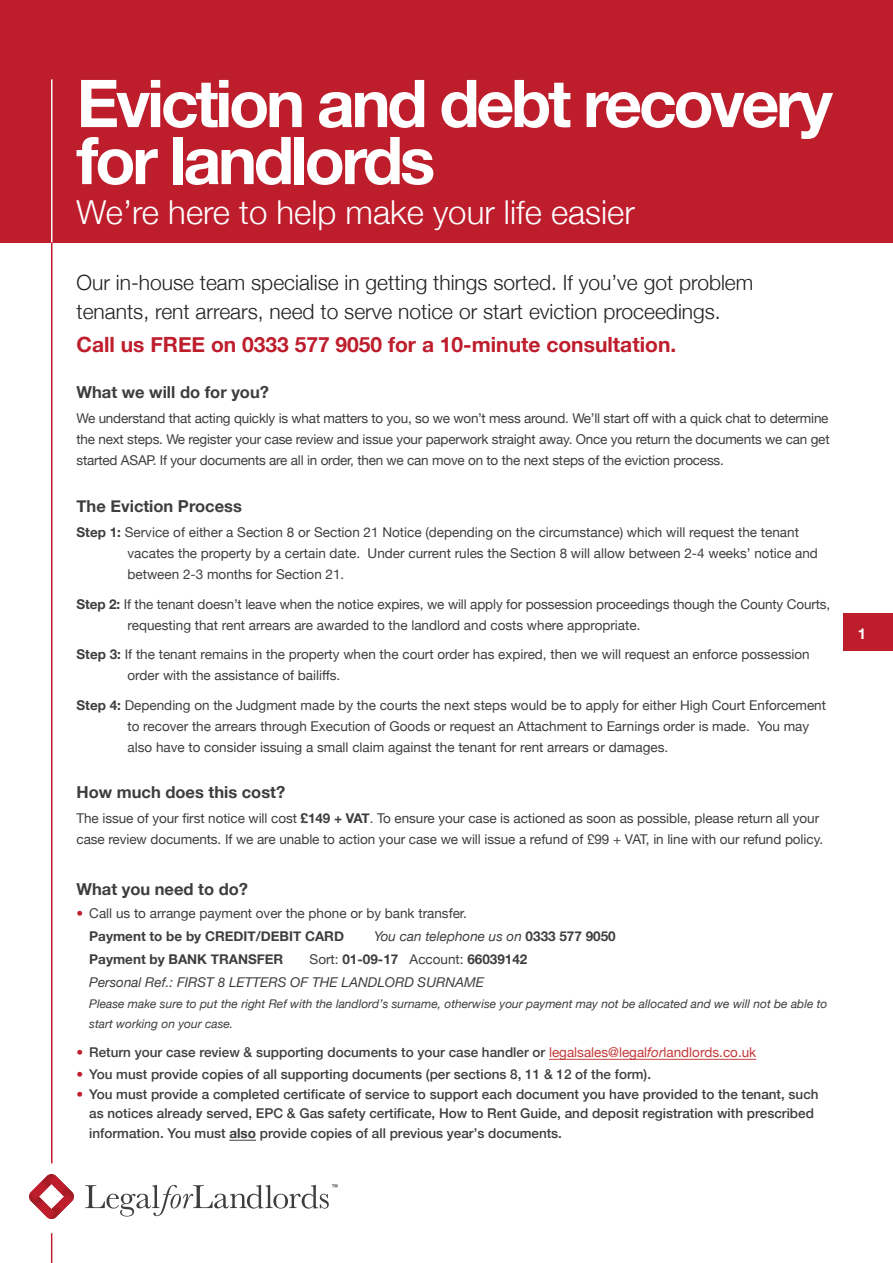
<style>
.page{position:relative;width:893px;height:1263px;background:#fff}
.page>*{position:absolute;margin:0;border:0;box-sizing:border-box;transform-origin:0 0}
.t1{font:700 66px/57px "Helvetica Neue";letter-spacing:-.05em;color:#fff}
.t2{font:300 33px "Helvetica Neue";color:#fff}
.t3{font:300 21px/28.5px "Helvetica Neue";color:#231f20}
.t4{font:700 21px "Helvetica Neue";color:#be1d2c}
.t5{font:700 16.5px "Helvetica Neue";color:#3e3e3f}
.t6{font:700 15px "Helvetica Neue";color:#fff}
.Body{font:13.5px/21px "Helvetica Neue";color:#3e3e3f}
.t7{font:500 13.5px/19.5px "Helvetica Neue";color:#3e3e3f}
.t8{font:italic 13.5px/23px "Helvetica Neue";color:#3e3e3f}
.t9{font:700 13.5px "Helvetica Neue";color:#3e3e3f}
.t10{font:italic 12px/20.4px "Helvetica Neue";color:#3e3e3f}
.s1{font-weight:700}
.s2{font-weight:500;color:#be1d2c}
.s3{font-weight:700;font-style:normal}
.s4{font-style:normal}
.s5{color:#be1d2c}
.s6{font-weight:400;color:#c43938}
.s7{font-weight:400;font-style:italic;color:#c43938}
</style>
<div class="page">
<div style="left:843px;top:613px;width:50px;height:38px;background:#be1d2c"></div>
<hr style="left:51px;top:49px;width:2px;height:1114px;background:#be1f2e">
<svg style="left:29px;top:1174px;width:45px;height:45px"></svg>
<svg style="left:85px;top:1184px;width:252px;height:32px"></svg>
<hr style="left:51px;top:1233px;width:1px;height:30px;background:#be1d2c">
<div style="left:0;top:0;width:893px;height:242px;background:#be1d2c"></div>
<hr style="left:51px;top:79px;width:2px;height:163px;background:#fff">
<hr style="left:549px;top:1059px;width:207px;height:1px;background:#c43938">
<svg style="left:229px;top:1140px;width:27px;height:1px"></svg>
<p class="t1" style="left:77px;top:77px;width:758px">Eviction and debt recovery for landlords</p>
<p class="t2" style="left:77px;top:185px;width:560px">We’re here to help make your life easier</p>
<p class="t3" style="left:77px;top:267px;width:678px">Our in-house team specialise in getting things sorted. If you’ve got problem tenants, rent arrears, need to serve notice or start eviction proceedings.</p>
<p class="t4" style="left:77px;top:328px;width:601px">Call us FREE on 0333 577 9050 for a 10-minute consultation.</p>
<p class="t5" style="left:77px;top:379px;width:194px">What we will do for you?</p>
<p class="Body" style="left:77px;top:409px;width:754px;text-align:justify">We understand that acting quickly is what matters to you, so we won’t mess around. We’ll start off with a quick chat to determine the next steps. We register your case review and issue your paperwork straight away. Once you return the documents we can get started ASAP. If your documents are all in order, then we can move on to the next steps of the eviction process.</p>
<p class="t5" style="left:77px;top:493px;width:167px">The Eviction Process</p>
<p class="Body" style="left:128px;top:523px;width:692px;text-indent:-51px"><span class="s1">Step 1:</span> Service of either a Section 8 or Section 21 Notice (depending on the circumstance) which will request the tenant vacates the property by a certain date. Under current rules the Section 8 will allow between 2-4 weeks’ notice and between 2-3 months for Section 21.</p>
<p class="Body" style="left:128px;top:594px;width:704px;text-indent:-51px"><span class="s1">Step 2:</span> If the tenant doesn’t leave when the notice expires, we will apply for possession proceedings though the County Courts, requesting that rent arrears are awarded to the landlord and costs where appropriate.</p>
<p class="Body" style="left:128px;top:645px;width:684px;text-indent:-51px"><span class="s1">Step 3:</span> If the tenant remains in the property when the court order has expired, then we will request an enforce possession order with the assistance of bailiffs.</p>
<p class="Body" style="left:128px;top:695px;width:700px;text-indent:-51px"><span class="s1">Step 4:</span> Depending on the Judgment made by the courts the next steps would be to apply for either High Court Enforcement to recover the arrears through Execution of Goods or request an Attachment to Earnings order is made. You may also have to consider issuing a small claim against the tenant for rent arrears or damages.</p>
<p class="t5" style="left:77px;top:779px;width:210px">How much does this cost?</p>
<p class="Body" style="left:77px;top:809px;width:748px">The issue of your first notice will cost <span class="s1">£149 + VAT</span>. To ensure your case is actioned as soon as possible, please return all your case review documents. If we are unable to action your case we will issue a refund of £99 + VAT, in line with our refund policy.</p>
<p class="t5" style="left:77px;top:876px;width:173px">What you need to do?</p>
<p class="Body" style="left:89px;top:903px;width:379px;line-height:23px;text-indent:-13px"><span class="s2">•</span> Call us to arrange payment over the phone or by bank transfer.<br><span class="s1">Payment to be by CREDIT/DEBIT CARD</span></p>
<p class="t8" style="left:374px;top:926px;width:243px">You can telephone us on <span class="s3">0333 577 9050</span></p>
<p class="t8" style="left:89px;top:948px;width:440px;text-indent:220px"><span class="s4">Sort:</span> <span class="s3">01-09-17</span> <span class="s4">Account:</span> <span class="s3">66039142<br></span>Personal Ref.: FIRST 8 LETTERS OF THE LANDLORD SURNAME</p>
<p class="t10" style="left:89px;top:994px;width:740px">Please make sure to put the right Ref with the landlord’s surname, otherwise your payment may not be allocated and we will not be able to start working on your case.</p>
<p class="t7" style="left:77px;top:1041px;width:681px"><span class="s5">•</span> Return your case review &amp; supporting documents to your case handler or <span class="s6">legalsales@legal</span><span class="s7">for</span><span class="s6">landlords.co.uk</span></p>
<p class="t7" style="left:77px;top:1064px;width:576px"><span class="s5">•</span> You must provide copies of all supporting documents (per sections 8, 11 &amp; 12 of the form).</p>
<p class="t7" style="left:89px;top:1083px;width:731px;text-indent:-13px"><span class="s5">•</span> You must provide a completed certificate of service to support each document you have provided to the tenant, such as notices already served, EPC &amp; Gas safety certificate, How to Rent Guide, and deposit registration with prescribed information. You must <span class="s1">also</span> provide copies of all previous year’s documents.</p>
<p class="t9" style="left:89px;top:949px;width:196px">Payment by BANK TRANSFER</p>
<p class="t6" style="left:858px;top:622px;width:10px">1</p>
</div>
